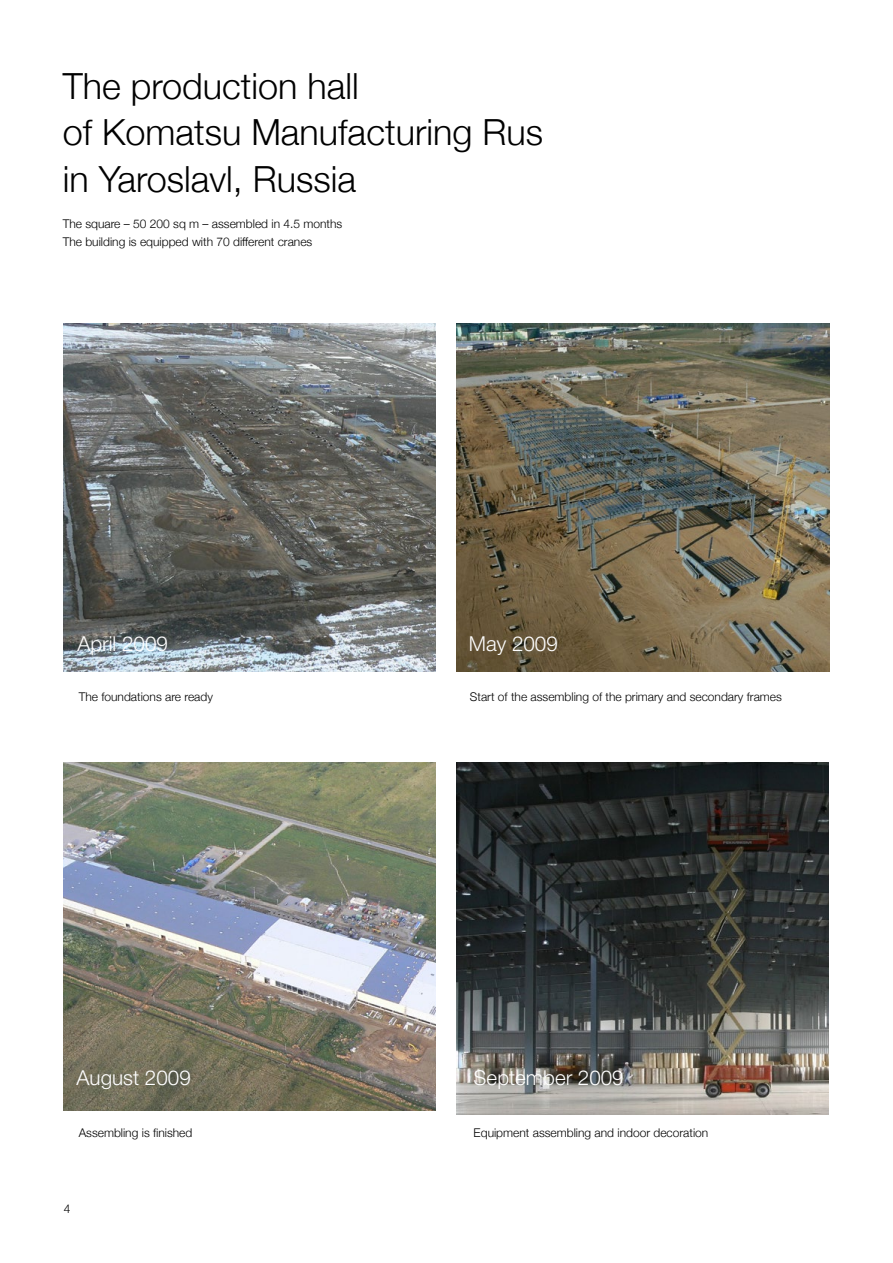
<style>
.page{position:relative;width:893px;height:1263px;background:#fff}
.page>*{position:absolute;margin:0;border:0;box-sizing:border-box;transform-origin:0 0}
.Paragraph_Style_1{font:300 36px "Helvetica Neue";color:#000}
.legend{font:300 20.85px "Helvetica Neue Cyr";color:#fff}
.legend-2{font:300 20.7px "Helvetica Neue Cyr";color:#fff}
.legend-3{font:300 20.55px "Helvetica Neue Cyr";color:#fff}
.t1{font:300 12px "Helvetica Neue";color:#000}
</style>
<div class="page">
<img style="left:64px;top:324px;width:371px;height:347px">
<img style="left:457px;top:324px;width:372px;height:347px">
<img style="left:64px;top:763px;width:371px;height:347px">
<img style="left:457px;top:763px;width:372px;height:351px">
<p class="Paragraph_Style_1" style="left:63px;top:57px;width:298px">The production hall</p>
<p class="Paragraph_Style_1" style="left:63px;top:103px;width:482px">of Komatsu Manufacturing Rus</p>
<p class="Paragraph_Style_1" style="left:63px;top:150px;width:295px">in Yaroslavl, Russia</p>
<p class="t1" style="left:63px;top:214px;width:281px">The square – 50 200 sq m – assembled in 4.5 months</p>
<p class="t1" style="left:63px;top:232px;width:251px">The building is equipped with 70 different cranes</p>
<p class="legend-2" style="left:77px;top:632px;width:92px">April 2009</p>
<p class="legend-2" style="left:469px;top:632px;width:91px">May 2009</p>
<p class="t1" style="left:79px;top:687px;width:136px">The foundations are ready</p>
<p class="t1" style="left:470px;top:687px;width:314px">Start of the assembling of the primary and secondary frames</p>
<p class="legend-3" style="left:474px;top:1067px;width:152px">September 2009</p>
<p class="legend-3" style="left:77px;top:1067px;width:116px">August 2009</p>
<p class="legend" style="left:474px;top:1075px;width:153px">September 2009</p>
<p class="t1" style="left:474px;top:1123px;width:236px">Equipment assembling and indoor decoration</p>
<p class="t1" style="left:79px;top:1123px;width:115px">Assembling is finished</p>
<p class="t1" style="left:64px;top:1199px;width:8px">4</p>
</div>
